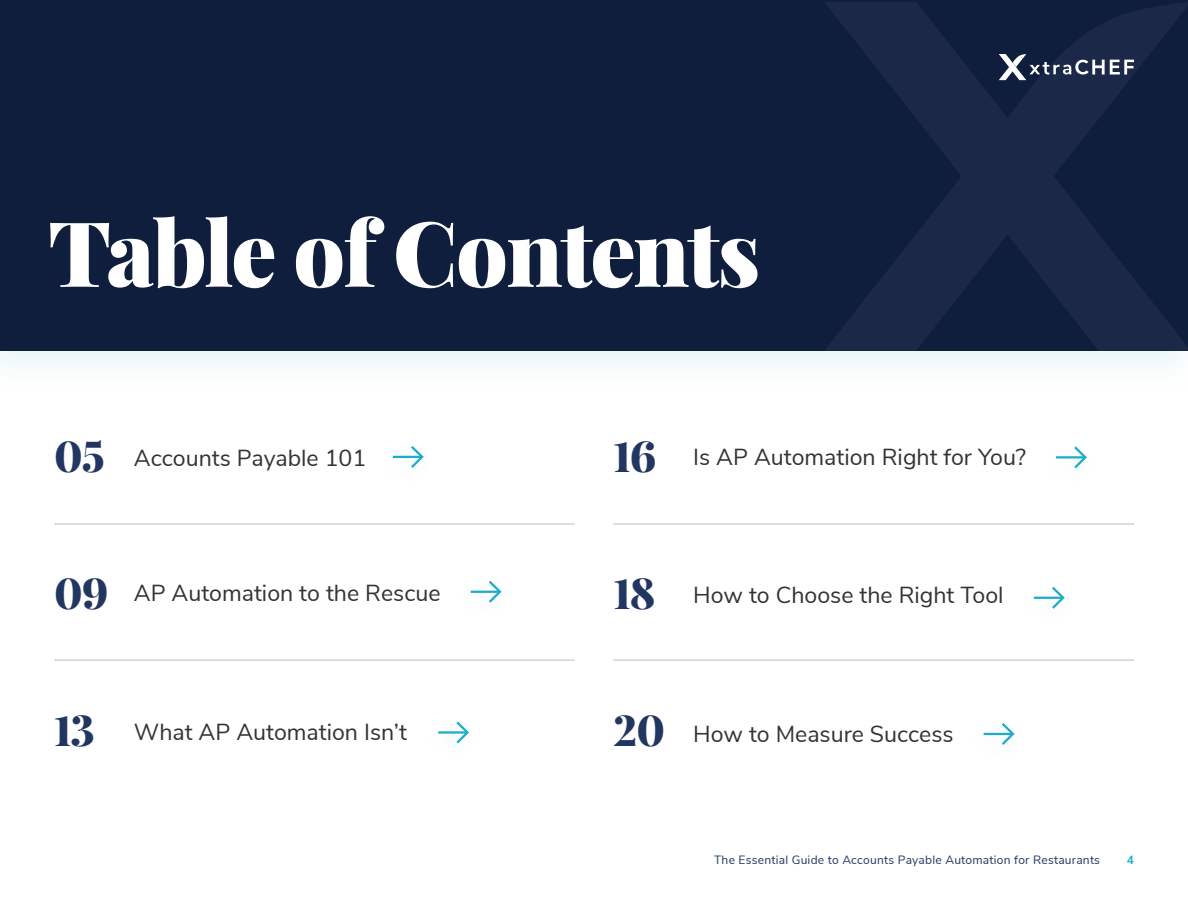
<style>
.page{position:relative;width:1188px;height:918px;background:#fff}
.page>*{position:absolute;margin:0;border:0;box-sizing:border-box;transform-origin:0 0}
.t1{font:90.45px "Playfair Display";letter-spacing:-.02em;color:#fff}
.t2{font:23.1px "Nunito Sans";color:#333}
.t3{font:12px "Nunito Sans";letter-spacing:.02em;color:#213660}
.t4{font:700 12px "Nunito Sans";color:#1eadc8}
.s1{font-family:"Playfair Display";font-size:42px;color:#213660}
</style>
<div class="page">
<div style="left:0;top:0;width:1188px;height:395px;background:#f8fcfd"></div>
<div style="left:0;top:0;width:1188px;height:351px;background:#101e3e"></div>
<svg style="left:826px;top:2px;width:362px;height:349px"></svg>
<hr style="left:54px;top:523px;width:521px;height:2px;background:#cdd4db">
<hr style="left:613px;top:523px;width:521px;height:2px;background:#cdd4db">
<hr style="left:54px;top:659px;width:521px;height:2px;background:#cdd4db">
<hr style="left:613px;top:659px;width:521px;height:2px;background:#cdd4db">
<hr style="left:471px;top:591px;width:29px;height:2px;background:#1eadc8">
<div style="left:473px;top:575px;width:38px;height:47px;background:#fefefe"></div>
<svg style="left:486px;top:580px;width:16px;height:23px"></svg>
<hr style="left:1034px;top:597px;width:29px;height:2px;background:#1eadc8">
<div style="left:1036px;top:581px;width:39px;height:47px;background:#fefefe"></div>
<svg style="left:1050px;top:586px;width:15px;height:23px"></svg>
<hr style="left:393px;top:456px;width:29px;height:2px;background:#1eadc8">
<div style="left:395px;top:440px;width:39px;height:47px;background:#fff"></div>
<svg style="left:409px;top:446px;width:15px;height:22px"></svg>
<hr style="left:1056px;top:456px;width:29px;height:3px;background:#1eadc8">
<div style="left:1058px;top:440px;width:39px;height:48px;background:#fff"></div>
<svg style="left:1072px;top:446px;width:15px;height:23px"></svg>
<hr style="left:438px;top:731px;width:29px;height:3px;background:#1eadc8">
<div style="left:441px;top:715px;width:38px;height:48px;background:#fff"></div>
<svg style="left:454px;top:721px;width:15px;height:23px"></svg>
<hr style="left:984px;top:733px;width:29px;height:2px;background:#1eadc8">
<div style="left:986px;top:717px;width:38px;height:47px;background:#fefefe"></div>
<svg style="left:999px;top:723px;width:16px;height:22px"></svg>
<svg style="left:999px;top:2px;width:189px;height:174px"></svg>
<h1 class="t1" style="left:48px;top:182px;width:714px">Table of Contents</h1>
<p class="t2" style="left:54px;top:442px;width:314px"><span class="s1">05</span> Accounts Payable 101</p>
<p class="t2" style="left:613px;top:440px;width:414px"><span class="s1">16</span> Is AP Automation Right for You?</p>
<p class="t2" style="left:54px;top:576px;width:388px"><span class="s1">09</span> AP Automation to the Rescue</p>
<p class="t2" style="left:613px;top:578px;width:392px"><span class="s1">18</span> How to Choose the Right Tool</p>
<p class="t2" style="left:54px;top:716px;width:355px"><span class="s1">13</span> What AP Automation Isn’t</p>
<p class="t2" style="left:613px;top:717px;width:342px"><span class="s1">20</span> How to Measure Success</p>
<p class="t3" style="left:714px;top:851px;width:387px">The Essential Guide to Accounts Payable Automation for Restaurants</p>
<p class="t4" style="left:1127px;top:851px;width:9px">4</p>
</div>
